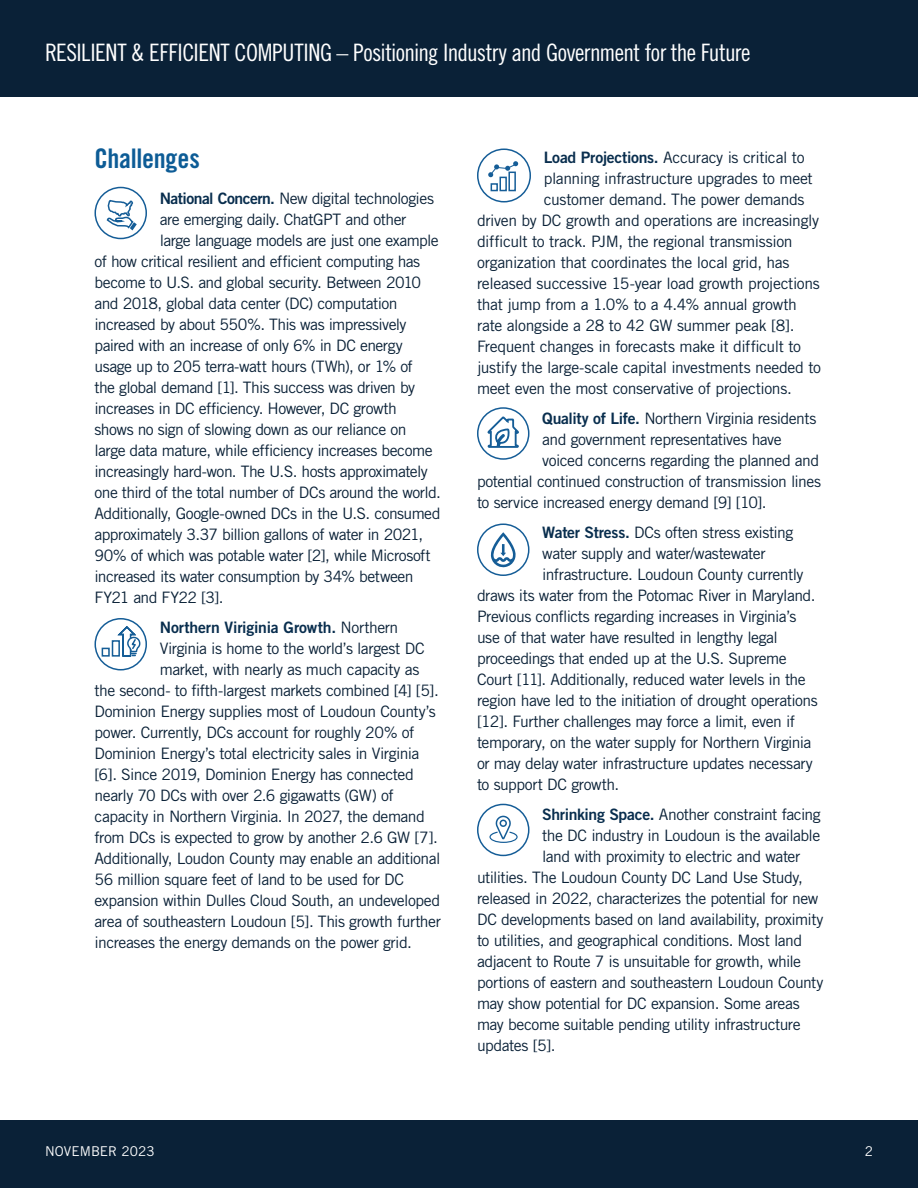
<style>
.page{position:relative;width:918px;height:1188px;background:#fff}
.page>*{position:absolute;margin:0;border:0;box-sizing:border-box;transform-origin:0 0}
.t1{font:27px "Trade Gothic LT Pro Bd Cn 20";letter-spacing:-.01em;color:#0d5c96}
.t2{font:24px "Trade Gothic LT Pro Cn 18";letter-spacing:-.025em;color:#fff}
.t3{font:15.75px "Trade Gothic LT Pro";letter-spacing:-.03em;color:#0a2137}
.t4{font:15.75px "Trade Gothic LT Pro Bd 2";letter-spacing:-.01em;color:#092e4e}
.t5{font:13.5px "Trade Gothic LT Pro";color:#fff}
.s1{font-family:"Trade Gothic LT Pro Bd 2";color:#092e4e}
.s2{font-family:"Trade Gothic LT Pro";color:#0a2137}
</style>
<div class="page">
<div style="left:0;top:1120px;width:918px;height:68px;background:#0a2137"></div>
<div style="left:0;top:0;width:918px;height:97px;background:#0a2137"></div>
<svg style="left:106px;top:191px;width:31px;height:39px"></svg>
<div style="left:94px;top:187px;width:53px;height:52px;border:2px solid #155d97;border-radius:50%"></div>
<svg style="left:102px;top:626px;width:38px;height:31px"></svg>
<div style="left:94px;top:618px;width:53px;height:52px;border:2px solid #155d97;border-radius:50%"></div>
<div style="left:500px;top:177px;width:7px;height:14px;border:2px solid #155d97"></div>
<div style="left:491px;top:183px;width:7px;height:8px;border:2px solid #155d97"></div>
<div style="left:508px;top:172px;width:8px;height:19px;border:2px solid #155d97"></div>
<svg style="left:488px;top:161px;width:30px;height:16px"></svg>
<div style="left:477px;top:148px;width:54px;height:54px;border:2px solid #155d97;border-radius:50%"></div>
<div style="left:477px;top:407px;width:53px;height:53px;border:2px solid #155d97;border-radius:50%"></div>
<svg style="left:486px;top:407px;width:35px;height:52px"></svg>
<div style="left:477px;top:524px;width:53px;height:52px;border:2px solid #155d97;border-radius:50%"></div>
<svg style="left:491px;top:532px;width:25px;height:36px"></svg>
<div style="left:477px;top:804px;width:53px;height:52px;border:2px solid #155d97;border-radius:50%"></div>
<svg style="left:489px;top:815px;width:29px;height:28px"></svg>
<h2 class="t2" style="left:45px;top:38px;width:707px">RESILIENT &amp; EFFICIENT COMPUTING – Positioning Industry and Government for the Future</h2>
<h1 class="t1" style="left:94px;top:142px;width:107px">Challenges</h1>
<p class="t3" style="left:160px;top:189px;width:276px"><span class="s1">National Concern.</span> New digital technologies</p>
<p class="t3" style="left:160px;top:210px;width:248px">are emerging daily. ChatGPT and other</p>
<p class="t3" style="left:160px;top:231px;width:281px">large language models are just one example</p>
<p class="t3" style="left:94px;top:252px;width:327px">of how critical resilient and efficient computing has</p>
<p class="t3" style="left:94px;top:273px;width:328px">become to U.S. and global security. Between 2010</p>
<p class="t3" style="left:94px;top:294px;width:305px">and 2018, global data center (DC) computation</p>
<p class="t3" style="left:94px;top:315px;width:314px">increased by about 550%. This was impressively</p>
<p class="t3" style="left:94px;top:336px;width:310px">paired with an increase of only 6% in DC energy</p>
<p class="t3" style="left:94px;top:357px;width:320px">usage up to 205 terra-watt hours (TWh), or 1% of</p>
<p class="t3" style="left:94px;top:378px;width:322px">the global demand [1]. This success was driven by</p>
<p class="t3" style="left:94px;top:399px;width:304px">increases in DC efficiency. However, DC growth</p>
<p class="t3" style="left:94px;top:420px;width:314px">shows no sign of slowing down as our reliance on</p>
<p class="t3" style="left:94px;top:441px;width:340px">large data mature, while efficiency increases become</p>
<p class="t3" style="left:94px;top:462px;width:335px">increasingly hard-won. The U.S. hosts approximately</p>
<p class="t3" style="left:94px;top:483px;width:348px">one third of the total number of DCs around the world.</p>
<p class="t3" style="left:94px;top:504px;width:348px">Additionally, Google-owned DCs in the U.S. consumed</p>
<p class="t3" style="left:94px;top:525px;width:330px">approximately 3.37 billion gallons of water in 2021,</p>
<p class="t3" style="left:94px;top:546px;width:338px">90% of which was potable water [2], while Microsoft</p>
<p class="t3" style="left:94px;top:567px;width:321px">increased its water consumption by 34% between</p>
<p class="t3" style="left:94px;top:588px;width:131px">FY21 and FY22 [3].</p>
<p class="t4" style="left:160px;top:618px;width:240px">Northern Viriginia Growth. <span class="s2">Northern</span></p>
<p class="t3" style="left:160px;top:639px;width:267px">Virginia is home to the world’s largest DC</p>
<p class="t3" style="left:160px;top:660px;width:261px">market, with nearly as much capacity as</p>
<p class="t3" style="left:94px;top:681px;width:346px">the second- to fifth-largest markets combined [4] [5].</p>
<p class="t3" style="left:94px;top:702px;width:343px">Dominion Energy supplies most of Loudoun County’s</p>
<p class="t3" style="left:94px;top:723px;width:321px">power. Currently, DCs account for roughly 20% of</p>
<p class="t3" style="left:94px;top:744px;width:326px">Dominion Energy’s total electricity sales in Virginia</p>
<p class="t3" style="left:94px;top:765px;width:321px">[6]. Since 2019, Dominion Energy has connected</p>
<p class="t3" style="left:94px;top:786px;width:301px">nearly 70 DCs with over 2.6 gigawatts (GW) of</p>
<p class="t3" style="left:94px;top:807px;width:332px">capacity in Northern Virginia. In 2027, the demand</p>
<p class="t3" style="left:94px;top:828px;width:345px">from DCs is expected to grow by another 2.6 GW [7].</p>
<p class="t3" style="left:94px;top:849px;width:347px">Additionally, Loudon County may enable an additional</p>
<p class="t3" style="left:94px;top:870px;width:311px">56 million square feet of land to be used for DC</p>
<p class="t3" style="left:94px;top:891px;width:347px">expansion within Dulles Cloud South, an undeveloped</p>
<p class="t3" style="left:94px;top:912px;width:348px">area of southeastern Loudoun [5]. This growth further</p>
<p class="t3" style="left:94px;top:933px;width:319px">increases the energy demands on the power grid.</p>
<p class="t3" style="left:544px;top:148px;width:262px"><span class="s1">Load Projections.</span> Accuracy is critical to</p>
<p class="t3" style="left:544px;top:169px;width:271px">planning infrastructure upgrades to meet</p>
<p class="t3" style="left:544px;top:190px;width:262px">customer demand. The power demands</p>
<p class="t3" style="left:477px;top:211px;width:344px">driven by DC growth and operations are increasingly</p>
<p class="t3" style="left:477px;top:232px;width:317px">difficult to track. PJM, the regional transmission</p>
<p class="t3" style="left:477px;top:253px;width:314px">organization that coordinates the local grid, has</p>
<p class="t3" style="left:477px;top:274px;width:344px">released successive 15-year load growth projections</p>
<p class="t3" style="left:477px;top:295px;width:322px">that jump from a 1.0% to a 4.4% annual growth</p>
<p class="t3" style="left:477px;top:316px;width:319px">rate alongside a 28 to 42 GW summer peak [8].</p>
<p class="t3" style="left:477px;top:337px;width:326px">Frequent changes in forecasts make it difficult to</p>
<p class="t3" style="left:477px;top:358px;width:346px">justify the large-scale capital investments needed to</p>
<p class="t3" style="left:477px;top:379px;width:316px">meet even the most conservative of projections.</p>
<p class="t3" style="left:542px;top:409px;width:276px"><span class="s1">Quality of Life.</span> Northern Virginia residents</p>
<p class="t3" style="left:542px;top:430px;width:241px">and government representatives have</p>
<p class="t3" style="left:542px;top:451px;width:279px">voiced concerns regarding the planned and</p>
<p class="t3" style="left:477px;top:472px;width:346px">potential continued construction of transmission lines</p>
<p class="t3" style="left:477px;top:493px;width:291px">to service increased energy demand [9] [10].</p>
<p class="t3" style="left:542px;top:523px;width:253px"><span class="s1">Water Stress.</span> DCs often stress existing</p>
<p class="t3" style="left:542px;top:544px;width:225px">water supply and water/wastewater</p>
<p class="t3" style="left:542px;top:565px;width:263px">infrastructure. Loudoun County currently</p>
<p class="t3" style="left:477px;top:586px;width:340px">draws its water from the Potomac River in Maryland.</p>
<p class="t3" style="left:477px;top:607px;width:321px">Previous conflicts regarding increases in Virginia’s</p>
<p class="t3" style="left:477px;top:628px;width:302px">use of that water have resulted in lengthy legal</p>
<p class="t3" style="left:477px;top:649px;width:311px">proceedings that ended up at the U.S. Supreme</p>
<p class="t3" style="left:477px;top:670px;width:330px">Court [11]. Additionally, reduced water levels in the</p>
<p class="t3" style="left:477px;top:691px;width:342px">region have led to the initiation of drought operations</p>
<p class="t3" style="left:477px;top:712px;width:320px">[12]. Further challenges may force a limit, even if</p>
<p class="t3" style="left:477px;top:733px;width:336px">temporary, on the water supply for Northern Virginia</p>
<p class="t3" style="left:477px;top:754px;width:337px">or may delay water infrastructure updates necessary</p>
<p class="t3" style="left:477px;top:775px;width:144px">to support DC growth.</p>
<p class="t3" style="left:542px;top:805px;width:280px"><span class="s1">Shrinking Space.</span> Another constraint facing</p>
<p class="t3" style="left:542px;top:826px;width:280px">the DC industry in Loudoun is the available</p>
<p class="t3" style="left:542px;top:847px;width:260px">land with proximity to electric and water</p>
<p class="t3" style="left:477px;top:868px;width:327px">utilities. The Loudoun County DC Land Use Study,</p>
<p class="t3" style="left:477px;top:889px;width:343px">released in 2022, characterizes the potential for new</p>
<p class="t3" style="left:477px;top:910px;width:348px">DC developments based on land availability, proximity</p>
<p class="t3" style="left:477px;top:931px;width:327px">to utilities, and geographical conditions. Most land</p>
<p class="t3" style="left:477px;top:952px;width:326px">adjacent to Route 7 is unsuitable for growth, while</p>
<p class="t3" style="left:477px;top:973px;width:348px">portions of eastern and southeastern Loudoun County</p>
<p class="t3" style="left:477px;top:994px;width:324px">may show potential for DC expansion. Some areas</p>
<p class="t3" style="left:477px;top:1015px;width:325px">may become suitable pending utility infrastructure</p>
<p class="t3" style="left:477px;top:1036px;width:80px">updates [5].</p>
<p class="t5" style="left:45px;top:1143px;width:111px">NOVEMBER 2023</p>
<p class="t5" style="left:865px;top:1143px;width:10px">2</p>
</div>
